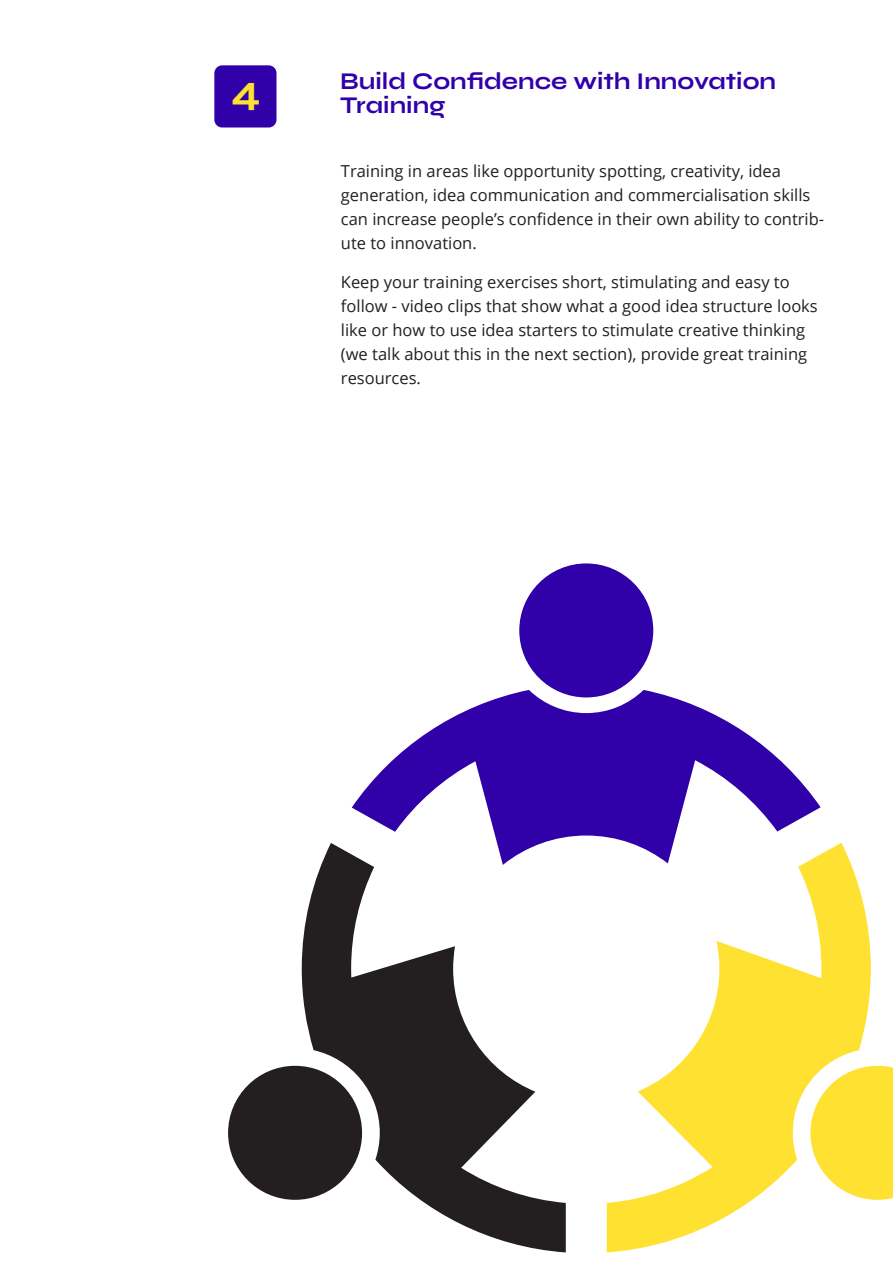
<style>
.page{position:relative;width:893px;height:1263px;background:#fff}
.page>*{position:absolute;margin:0;border:0;box-sizing:border-box;transform-origin:0 0}
.t1{font:700 42px "Syne";color:#ffe131}
.t2{font:700 24px "Syne";color:#3000a9}
.t3{font:16.5px/24px "Open Sans";color:#231f20}
</style>
<div class="page">
<div style="left:214px;top:65px;width:62px;height:62px;background:#3000a9;border-radius:8px"></div>
<div style="left:519px;top:563px;width:134px;height:134px;background:#3000a9;border-radius:50%"></div>
<div style="left:871px;top:1066px;width:22px;height:134px;background:#ffe131"></div>
<div style="left:228px;top:1066px;width:134px;height:134px;background:#231f20;border-radius:50%"></div>
<svg style="left:352px;top:690px;width:469px;height:153px;fill:#3000a9"></svg>
<svg style="left:302px;top:843px;width:264px;height:409px"></svg>
<svg style="left:607px;top:843px;width:264px;height:409px"></svg>
<h1 class="t1" style="left:231px;top:64px;width:31px">4</h1>
<h2 class="t2" style="left:340px;top:66px;width:438px">Build Confidence with Innovation</h2>
<h2 class="t2" style="left:340px;top:90px;width:107px">Training</h2>
<p class="t3" style="left:341px;top:158px;width:485px">Training in areas like opportunity spotting, creativity, idea generation, idea communication and commercialisation skills can increase people’s confidence in their own ability to contrib&shy;ute to innovation.</p>
<p class="t3" style="left:341px;top:269px;width:478px">Keep your training exercises short, stimulating and easy to follow - video clips that show what a good idea structure looks like or how to use idea starters to stimulate creative thinking (we talk about this in the next section), provide great training resources.</p>
</div>
